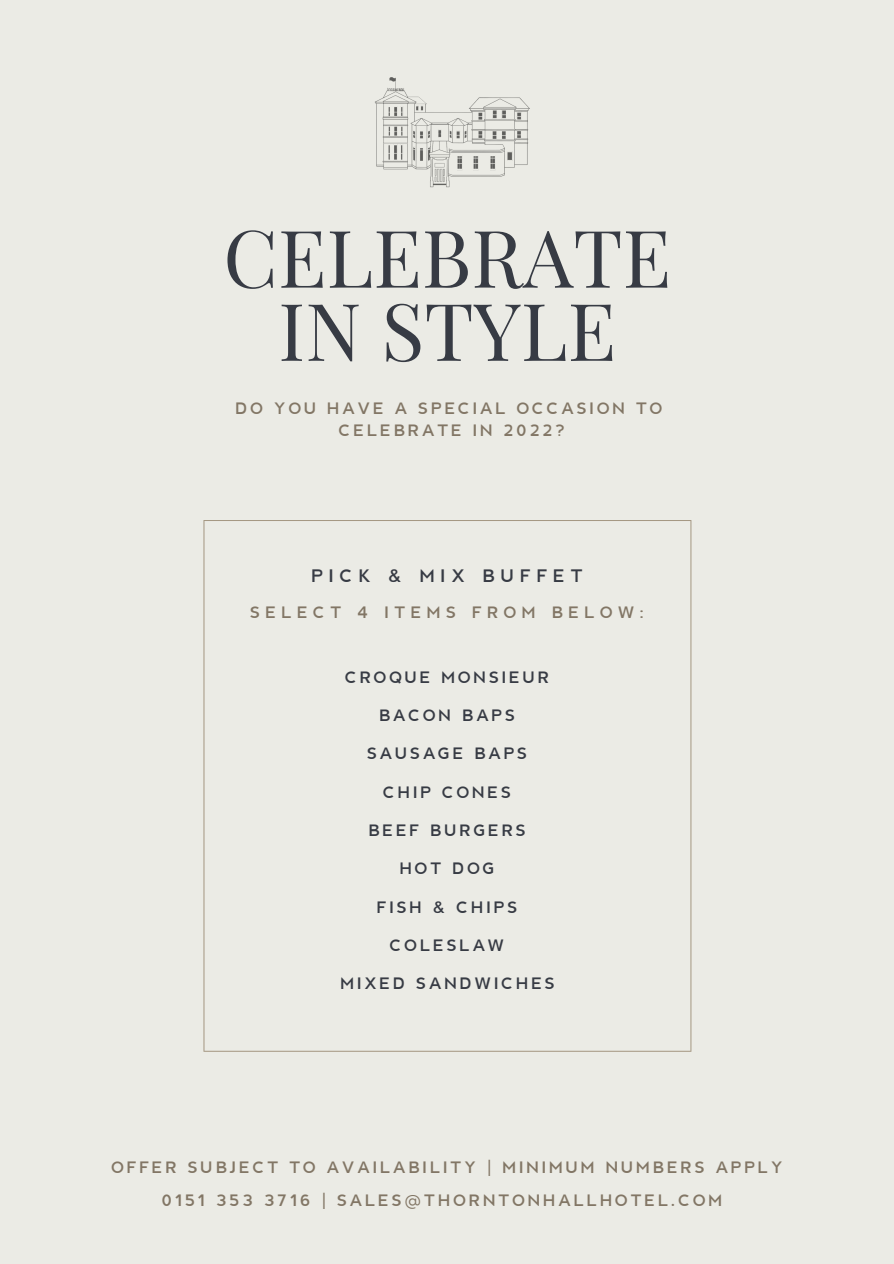
<style>
.page{position:relative;width:894px;height:1264px;background:#fff}
.page>*{position:absolute;margin:0;border:0;box-sizing:border-box;transform-origin:0 0}
.t1{font:79.5px "Playfair Display";color:#373b44}
.t2{font:17.25px "Berlin";letter-spacing:.335em;color:#373b44}
.t3{font:15.75px "Berlin";letter-spacing:.175em;color:#827665}
.t4{font:15.75px "Berlin";letter-spacing:.175em;color:#373b44}
.t5{font:15.75px "Berlin";letter-spacing:.335em;color:#827665}
</style>
<div class="page">
<div style="left:0;top:0;width:893px;height:1263px;background:#ebebe5"></div>
<img style="left:375px;top:77px;width:155px;height:111px">
<svg style="left:203px;top:520px;width:488px;height:531px"></svg>
<p class="t1" style="left:223px;top:202px;width:449px">CELEBRATE</p>
<p class="t1" style="left:278px;top:275px;width:339px">IN STYLE</p>
<p class="t3" style="left:235px;top:399px;width:428px">DO YOU HAVE A SPECIAL OCCASION TO</p>
<p class="t3" style="left:339px;top:420px;width:227px">CELEBRATE IN 2022?</p>
<p class="t2" style="left:311px;top:565px;width:273px">PICK &amp; MIX BUFFET</p>
<p class="t5" style="left:250px;top:603px;width:395px">SELECT 4 ITEMS FROM BELOW:</p>
<p class="t4" style="left:345px;top:667px;width:206px">CROQUE MONSIEUR</p>
<p class="t4" style="left:379px;top:705px;width:137px">BACON BAPS</p>
<p class="t4" style="left:367px;top:743px;width:162px">SAUSAGE BAPS</p>
<p class="t4" style="left:383px;top:782px;width:130px">CHIP CONES</p>
<p class="t4" style="left:368px;top:820px;width:159px">BEEF BURGERS</p>
<p class="t4" style="left:399px;top:858px;width:96px">HOT DOG</p>
<p class="t4" style="left:377px;top:897px;width:142px">FISH &amp; CHIPS</p>
<p class="t4" style="left:390px;top:935px;width:116px">COLESLAW</p>
<p class="t4" style="left:340px;top:973px;width:216px">MIXED SANDWICHES</p>
<p class="t3" style="left:111px;top:1157px;width:672px">OFFER SUBJECT TO AVAILABILITY | MINIMUM NUMBERS APPLY</p>
<p class="t3" style="left:162px;top:1190px;width:562px">0151 353 3716 | SALES@THORNTONHALLHOTEL.COM</p>
</div>
